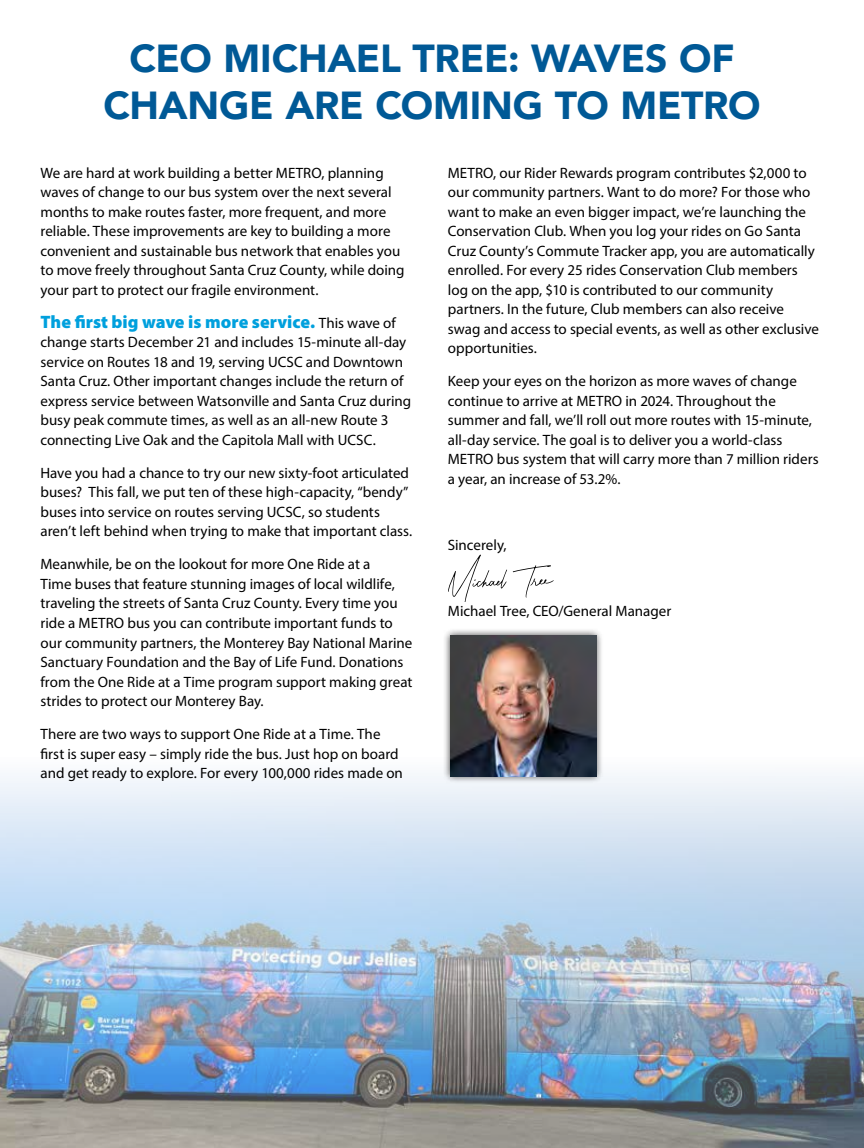
<style>
.page{position:relative;width:864px;height:1148px;background:#fff}
.page>*{position:absolute;margin:0;border:0;box-sizing:border-box;transform-origin:0 0}
.t1{font:900 39px/46.8px "Avenir";letter-spacing:-.005em;color:#005996;text-align:center}
.t2{font:18px "Myriad Variable Concept";color:#00a0dd}
.t3{font:15px/19.5px "Myriad Pro";color:#000}
.s1{font-family:"Myriad Pro";font-size:15px;color:#000}
</style>
<div class="page">
<img style="left:0;top:776px;width:864px;height:372px">
<svg style="left:513px;top:565px;width:41px;height:32px"></svg>
<svg style="left:448px;top:554px;width:59px;height:47px"></svg>
<div style="left:443px;top:628px;width:161px;height:156px;background:#000;opacity:.75"></div>
<img style="left:451px;top:636px;width:145px;height:140px">
<h1 class="t1" style="left:103px;top:34px;width:659px">CEO MICHAEL TREE: WAVES OF<br>CHANGE ARE COMING TO METRO</h1>
<p class="t3" style="left:40px;top:163px;width:366px">We are hard at work building a better METRO, planning waves of change to our bus system over the next several months to make routes faster, more frequent, and more reliable. These improvements are key to building a more convenient and sustainable bus network that enables you to move freely throughout Santa Cruz County, while doing your part to protect our fragile environment.</p>
<p class="t2" style="left:40px;top:311px;width:357px">The first big wave is more service. <span class="s1">This wave of</span></p>
<p class="t3" style="left:40px;top:332px;width:372px">change starts December 21 and includes 15-minute all-day service on Routes 18 and 19, serving UCSC and Downtown Santa Cruz. Other important changes include the return of express service between Watsonville and Santa Cruz during busy peak commute times, as well as an all-new Route 3 connecting Live Oak and the Capitola Mall with UCSC.</p>
<p class="t3" style="left:40px;top:463px;width:373px">Have you had a chance to try our new sixty-foot articulated buses? This fall, we put ten of these high-capacity, “bendy” buses into service on routes serving UCSC, so students aren’t left behind when trying to make that important class.</p>
<p class="t3" style="left:40px;top:554px;width:373px">Meanwhile, be on the lookout for more One Ride at a<br>Time buses that feature stunning images of local wildlife, traveling the streets of Santa Cruz County. Every time you ride a METRO bus you can contribute important funds to our community partners, the Monterey Bay National Marine Sanctuary Foundation and the Bay of Life Fund. Donations from the One Ride at a Time program support making great strides to protect our Monterey Bay.</p>
<p class="t3" style="left:40px;top:724px;width:364px">There are two ways to support One Ride at a Time. The first is super easy – simply ride the bus. Just hop on board and get ready to explore. For every 100,000 rides made on</p>
<p class="t3" style="left:448px;top:163px;width:373px">METRO, our Rider Rewards program contributes $2,000 to our community partners. Want to do more? For those who want to make an even bigger impact, we’re launching the Conservation Club. When you log your rides on Go Santa Cruz County’s Commute Tracker app, you are automatically enrolled. For every 25 rides Conservation Club members log on the app, $10 is contributed to our community partners. In the future, Club members can also receive swag and access to special events, as well as other exclusive opportunities.</p>
<p class="t3" style="left:448px;top:371px;width:372px">Keep your eyes on the horizon as more waves of change continue to arrive at METRO in 2024. Throughout the summer and fall, we’ll roll out more routes with 15-minute, all-day service. The goal is to deliver you a world-class METRO bus system that will carry more than 7 million riders a year, an increase of 53.2%.</p>
<p class="t3" style="left:448px;top:535px;width:60px">Sincerely,</p>
<p class="t3" style="left:448px;top:601px;width:225px">Michael Tree, CEO/General Manager</p>
</div>
